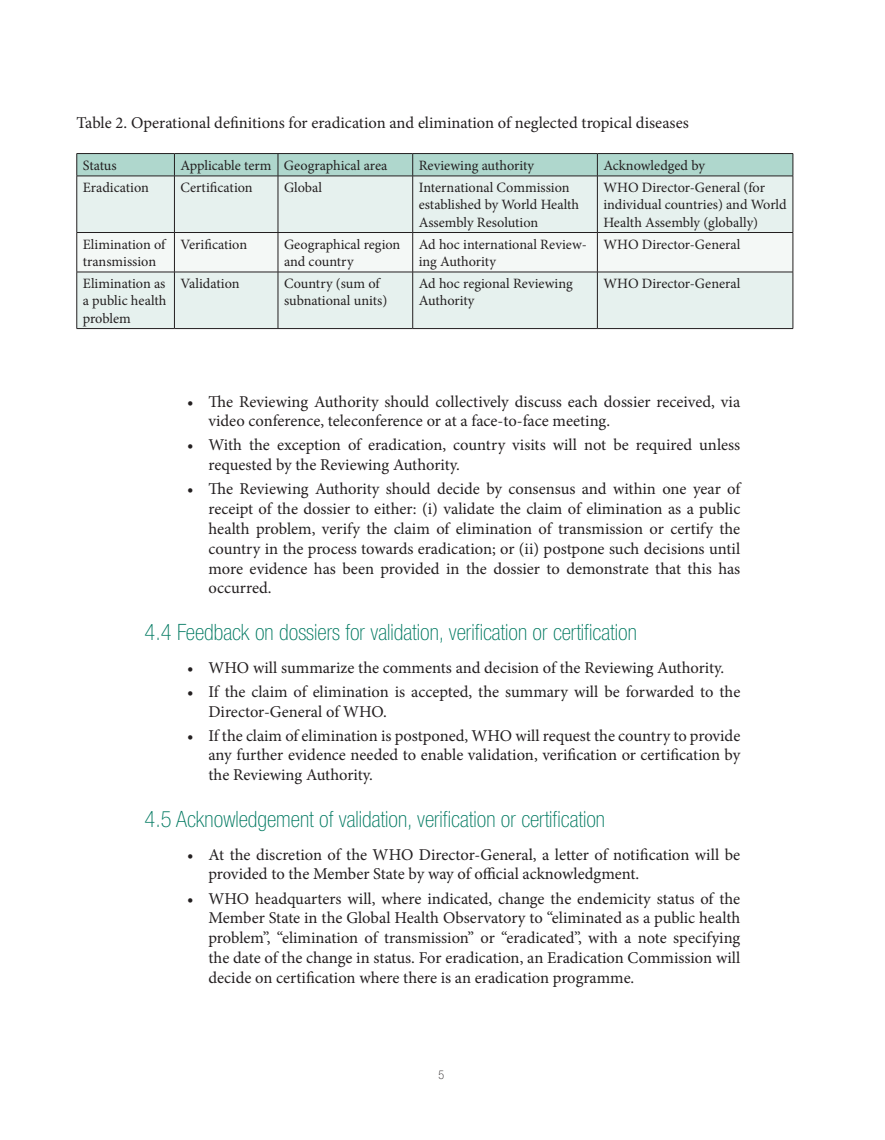
<style>
.page{position:relative;width:885px;height:1140px;background:#fff}
.page>*{position:absolute;margin:0;border:0;box-sizing:border-box;transform-origin:0 0}
.t1{font:100 condensed 22.5px "Helvetica Neue";color:#007961}
.t2{font:16.5px/19.8px "Minion Pro";color:#231f20}
.t3{font:14.25px/17.1px "Minion Pro";color:#231f20}
.t4{font:100 condensed 12px "Helvetica Neue";color:#231f20}
</style>
<div class="page">
<div style="left:77px;top:177px;width:715px;height:151px;background:#e6f1ee"></div>
<div style="left:77px;top:233px;width:715px;height:39px;background:#f4f8f6"></div>
<svg style="left:76px;top:153px;width:717px;height:23px;background:#a4c9c0"></svg>
<hr style="left:77px;top:176px;width:97px;height:1px;background:#231f20">
<hr style="left:174px;top:176px;width:104px;height:1px;background:#231f20">
<hr style="left:278px;top:176px;width:134px;height:1px;background:#231f20">
<hr style="left:412px;top:176px;width:185px;height:1px;background:#231f20">
<hr style="left:597px;top:176px;width:196px;height:1px;background:#231f20">
<hr style="left:76px;top:176px;width:1px;height:56px;background:#231f20">
<hr style="left:174px;top:176px;width:1px;height:56px;background:#231f20">
<hr style="left:278px;top:176px;width:1px;height:56px;background:#231f20">
<hr style="left:412px;top:176px;width:1px;height:56px;background:#231f20">
<hr style="left:597px;top:176px;width:1px;height:56px;background:#231f20">
<hr style="left:792px;top:176px;width:1px;height:56px;background:#231f20">
<hr style="left:77px;top:232px;width:97px;height:1px;background:#231f20">
<hr style="left:76px;top:233px;width:1px;height:39px;background:#231f20">
<hr style="left:174px;top:232px;width:104px;height:1px;background:#231f20">
<hr style="left:174px;top:233px;width:1px;height:39px;background:#231f20">
<hr style="left:278px;top:232px;width:134px;height:1px;background:#231f20">
<hr style="left:278px;top:233px;width:1px;height:39px;background:#231f20">
<hr style="left:412px;top:232px;width:185px;height:1px;background:#231f20">
<hr style="left:412px;top:233px;width:1px;height:39px;background:#231f20">
<hr style="left:597px;top:232px;width:196px;height:1px;background:#231f20">
<hr style="left:597px;top:233px;width:1px;height:39px;background:#231f20">
<hr style="left:792px;top:233px;width:1px;height:39px;background:#231f20">
<hr style="left:77px;top:272px;width:97px;height:1px;background:#231f20">
<hr style="left:76px;top:272px;width:1px;height:56px;background:#231f20">
<hr style="left:174px;top:272px;width:104px;height:1px;background:#231f20">
<hr style="left:174px;top:272px;width:1px;height:56px;background:#231f20">
<hr style="left:278px;top:272px;width:134px;height:1px;background:#231f20">
<hr style="left:278px;top:272px;width:1px;height:56px;background:#231f20">
<hr style="left:412px;top:272px;width:185px;height:1px;background:#231f20">
<hr style="left:412px;top:272px;width:1px;height:56px;background:#231f20">
<hr style="left:597px;top:272px;width:196px;height:1px;background:#231f20">
<hr style="left:597px;top:272px;width:1px;height:56px;background:#231f20">
<hr style="left:792px;top:272px;width:1px;height:56px;background:#231f20">
<hr style="left:77px;top:328px;width:97px;height:1px;background:#231f20">
<hr style="left:174px;top:328px;width:104px;height:1px;background:#231f20">
<hr style="left:278px;top:328px;width:134px;height:1px;background:#231f20">
<hr style="left:412px;top:328px;width:185px;height:1px;background:#231f20">
<hr style="left:597px;top:328px;width:196px;height:1px;background:#231f20">
<p class="t2" style="left:77px;top:112px;width:613px">Table 2. Operational definitions for eradication and elimination of neglected tropical diseases</p>
<p class="t3" style="left:83px;top:157px;width:35px">Status</p>
<p class="t3" style="left:180px;top:157px;width:208px">Applicable term Geographical area</p>
<p class="t3" style="left:418px;top:157px;width:117px">Reviewing authority</p>
<p class="t3" style="left:603px;top:157px;width:103px">Acknowledged by</p>
<p class="t3" style="left:83px;top:179px;width:68px">Eradication</p>
<p class="t3" style="left:180px;top:179px;width:74px">Certification</p>
<p class="t3" style="left:284px;top:179px;width:40px">Global</p>
<p class="t3" style="left:418px;top:179px;width:162px">International Commission established by World Health<br>Assembly Resolution</p>
<p class="t3" style="left:603px;top:179px;width:185px">WHO Director-General (for individual countries) and World<br>Health Assembly (globally)</p>
<p class="t3" style="left:83px;top:236px;width:84px">Elimination of transmission</p>
<p class="t3" style="left:180px;top:236px;width:68px">Verification</p>
<p class="t3" style="left:284px;top:236px;width:118px">Geographical region and country</p>
<p class="t3" style="left:418px;top:236px;width:169px">Ad hoc international Review&shy;ing Authority</p>
<p class="t3" style="left:603px;top:236px;width:138px">WHO Director-General</p>
<p class="t3" style="left:83px;top:275px;width:85px;text-align:justify">Elimination as a public health problem</p>
<p class="t3" style="left:180px;top:275px;width:61px">Validation</p>
<p class="t3" style="left:284px;top:275px;width:105px">Country (sum of subnational units)</p>
<p class="t3" style="left:418px;top:275px;width:155px">Ad hoc regional Reviewing<br>Authority</p>
<p class="t3" style="left:603px;top:275px;width:138px">WHO Director-General</p>
<p class="t2" style="left:208px;top:391px;width:533px;text-indent:-21px">• The Reviewing Authority should collectively discuss each dossier received, via video conference, teleconference or at a face-to-face meeting.</p>
<p class="t2" style="left:208px;top:435px;width:533px;text-indent:-21px">• With the exception of eradication, country visits will not be required unless requested by the Reviewing Authority.</p>
<p class="t2" style="left:208px;top:479px;width:533px;text-align:justify;text-indent:-21px">• The Reviewing Authority should decide by consensus and within one year of receipt of the dossier to either: (i) validate the claim of elimination as a public health problem, verify the claim of elimination of transmission or certify the country in the process towards eradication; or (ii) postpone such decisions until more evidence has been provided in the dossier to demonstrate that this has occurred.</p>
<h1 class="t1" style="left:145px;top:619px;width:493px">4.4 Feedback on dossiers for validation, verification or certification</h1>
<p class="t2" style="left:187px;top:657px;width:538px">• WHO will summarize the comments and decision of the Reviewing Authority.</p>
<p class="t2" style="left:208px;top:681px;width:533px;text-indent:-21px">• If the claim of elimination is accepted, the summary will be forwarded to the<br>Director-General of WHO.</p>
<p class="t2" style="left:208px;top:725px;width:533px;text-align:justify;text-indent:-21px">• If the claim of elimination is postponed, WHO will request the country to provide any further evidence needed to enable validation, verification or certification by the Reviewing Authority.</p>
<h1 class="t1" style="left:145px;top:806px;width:462px">4.5 Acknowledgement of validation, verification or certification</h1>
<p class="t2" style="left:208px;top:844px;width:533px;text-indent:-21px">• At the discretion of the WHO Director-General, a letter of notification will be provided to the Member State by way of official acknowledgment.</p>
<p class="t2" style="left:208px;top:888px;width:533px;text-align:justify;text-indent:-21px">• WHO headquarters will, where indicated, change the endemicity status of the Member State in the Global Health Observatory to “eliminated as a public health problem”, “elimination of transmission” or “eradicated”, with a note specifying the date of the change in status. For eradication, an Eradication Commission will decide on certification where there is an eradication programme.</p>
<p class="t4" style="left:438px;top:1067px;width:7px">5</p>
</div>
